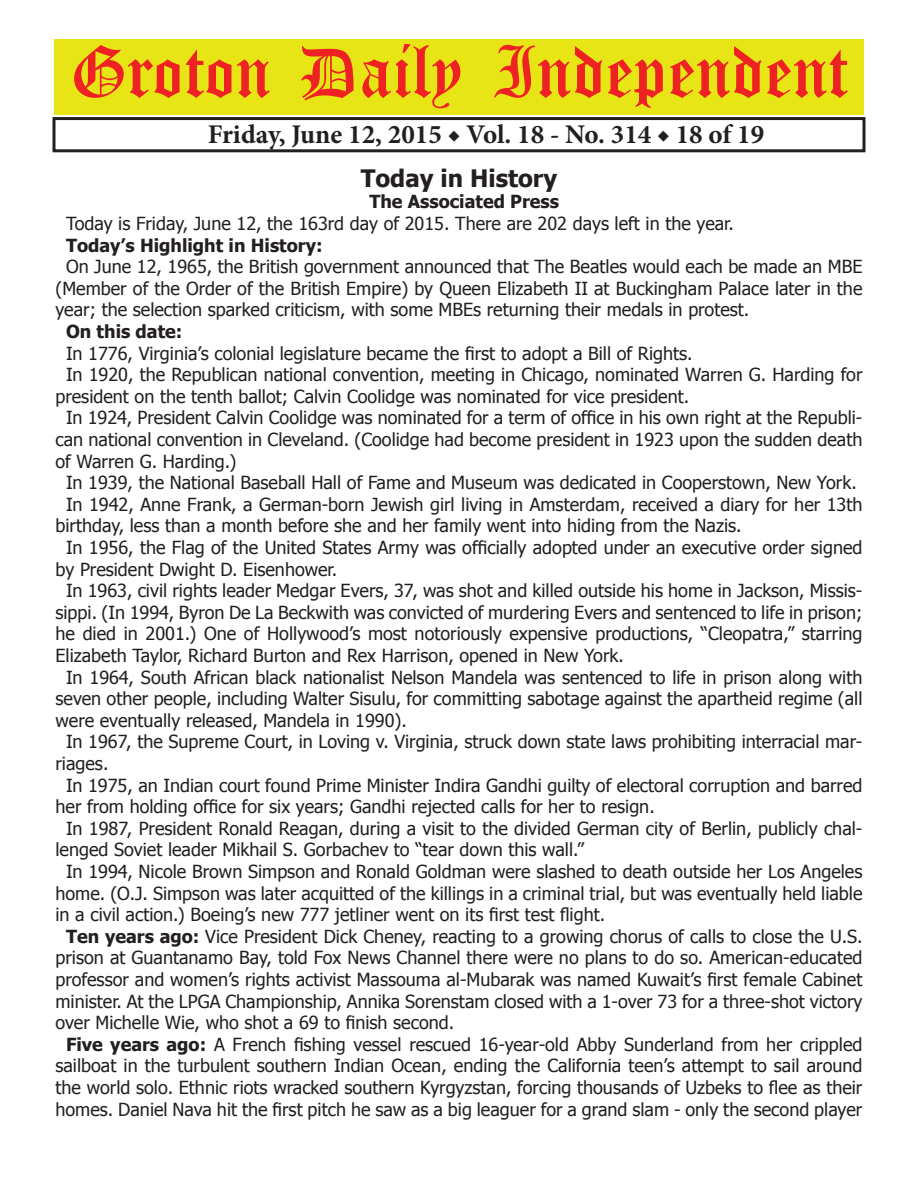
<style>
.page{position:relative;width:918px;height:1188px;background:#fff}
.page>*{position:absolute;margin:0;border:0;box-sizing:border-box;transform-origin:0 0}
.t1{font:54px "Old English Five";color:#ee2123}
.t2{font:700 27px "Minion Pro";color:#231f20}
.t3{font:700 24px "Tahoma";color:#231f20}
.t4{font:18px/21.6px "Tahoma";color:#231f20;text-align:justify}
.t5{font:700 18px "Tahoma";color:#231f20}
.s1{font-weight:700}
</style>
<div class="page">
<div style="left:52px;top:117px;width:814px;height:35px;border:3px solid #231f20"></div>
<div style="left:54px;top:40px;width:810px;height:75px;background:#e7e515"></div>
<h1 class="t1" style="left:70px;top:47px;width:779px">Groton Daily Independent</h1>
<h2 class="t2" style="left:208px;top:116px;width:558px">Friday, June 12, 2015 ◆ Vol. 18 - No. 314 ◆ 18 of 19</h2>
<h3 class="t3" style="left:361px;top:161px;width:198px">Today in History</h3>
<p class="t5" style="left:369px;top:189px;width:191px">The Associated Press</p>
<p class="t4" style="left:66px;top:212px;width:669px">Today is Friday, June 12, the 163rd day of 2015. There are 202 days left in the year.</p>
<p class="t5" style="left:66px;top:232px;width:258px">Today’s Highlight in History:</p>
<p class="t4" style="left:56px;top:255px;width:808px;text-indent:10px">On June 12, 1965, the British government announced that The Beatles would each be made an MBE (Member of the Order of the British Empire) by Queen Elizabeth II at Buckingham Palace later in the year; the selection sparked criticism, with some MBEs returning their medals in protest.</p>
<p class="t5" style="left:66px;top:319px;width:118px">On this date:</p>
<p class="t4" style="left:66px;top:341px;width:628px">In 1776, Virginia’s colonial legislature became the first to adopt a Bill of Rights.</p>
<p class="t4" style="left:66px;top:363px;width:798px">In 1920, the Republican national convention, meeting in Chicago, nominated Warren G. Harding for</p>
<p class="t4" style="left:56px;top:385px;width:635px">president on the tenth ballot; Calvin Coolidge was nominated for vice president.</p>
<p class="t4" style="left:66px;top:406px;width:798px">In 1924, President Calvin Coolidge was nominated for a term of office in his own right at the Republi-</p>
<p class="t4" style="left:56px;top:428px;width:808px">can national convention in Cleveland. (Coolidge had become president in 1923 upon the sudden death</p>
<p class="t4" style="left:56px;top:449px;width:182px">of Warren G. Harding.)</p>
<p class="t4" style="left:66px;top:471px;width:792px">In 1939, the National Baseball Hall of Fame and Museum was dedicated in Cooperstown, New York.</p>
<p class="t4" style="left:66px;top:493px;width:798px">In 1942, Anne Frank, a German-born Jewish girl living in Amsterdam, received a diary for her 13th</p>
<p class="t4" style="left:56px;top:514px;width:688px">birthday, less than a month before she and her family went into hiding from the Nazis.</p>
<p class="t4" style="left:66px;top:536px;width:798px">In 1956, the Flag of the United States Army was officially adopted under an executive order signed</p>
<p class="t4" style="left:56px;top:557px;width:283px">by President Dwight D. Eisenhower.</p>
<p class="t4" style="left:66px;top:579px;width:798px">In 1963, civil rights leader Medgar Evers, 37, was shot and killed outside his home in Jackson, Missis-</p>
<p class="t4" style="left:56px;top:601px;width:808px">sippi. (In 1994, Byron De La Beckwith was convicted of murdering Evers and sentenced to life in prison;</p>
<p class="t4" style="left:56px;top:622px;width:808px">he died in 2001.) One of Hollywood’s most notoriously expensive productions, “Cleopatra,” starring</p>
<p class="t4" style="left:56px;top:644px;width:570px">Elizabeth Taylor, Richard Burton and Rex Harrison, opened in New York.</p>
<p class="t4" style="left:66px;top:665px;width:798px">In 1964, South African black nationalist Nelson Mandela was sentenced to life in prison along with</p>
<p class="t4" style="left:56px;top:687px;width:808px">seven other people, including Walter Sisulu, for committing sabotage against the apartheid regime (all</p>
<p class="t4" style="left:56px;top:709px;width:353px">were eventually released, Mandela in 1990).</p>
<p class="t4" style="left:66px;top:730px;width:798px">In 1967, the Supreme Court, in Loving v. Virginia, struck down state laws prohibiting interracial mar-</p>
<p class="t4" style="left:56px;top:752px;width:54px">riages.</p>
<p class="t4" style="left:66px;top:773px;width:798px">In 1975, an Indian court found Prime Minister Indira Gandhi guilty of electoral corruption and barred</p>
<p class="t4" style="left:56px;top:795px;width:601px">her from holding office for six years; Gandhi rejected calls for her to resign.</p>
<p class="t4" style="left:66px;top:817px;width:798px">In 1987, President Ronald Reagan, during a visit to the divided German city of Berlin, publicly chal-</p>
<p class="t4" style="left:56px;top:838px;width:530px">lenged Soviet leader Mikhail S. Gorbachev to “tear down this wall.”</p>
<p class="t4" style="left:66px;top:860px;width:798px">In 1994, Nicole Brown Simpson and Ronald Goldman were slashed to death outside her Los Angeles</p>
<p class="t4" style="left:56px;top:881px;width:808px">home. (O.J. Simpson was later acquitted of the killings in a criminal trial, but was eventually held liable</p>
<p class="t4" style="left:56px;top:903px;width:551px">in a civil action.) Boeing’s new 777 jetliner went on its first test flight.</p>
<p class="t4" style="left:66px;top:925px;width:798px"><span class="s1">Ten years ago:</span> Vice President Dick Cheney, reacting to a growing chorus of calls to close the U.S.</p>
<p class="t4" style="left:56px;top:946px;width:808px">prison at Guantanamo Bay, told Fox News Channel there were no plans to do so. American-educated</p>
<p class="t4" style="left:56px;top:968px;width:808px">professor and women’s rights activist Massouma al-Mubarak was named Kuwait’s first female Cabinet</p>
<p class="t4" style="left:56px;top:989px;width:808px">minister. At the LPGA Championship, Annika Sorenstam closed with a 1-over 73 for a three-shot victory</p>
<p class="t4" style="left:56px;top:1011px;width:400px">over Michelle Wie, who shot a 69 to finish second.</p>
<p class="t4" style="left:66px;top:1033px;width:798px"><span class="s1">Five years ago:</span> A French fishing vessel rescued 16-year-old Abby Sunderland from her crippled</p>
<p class="t4" style="left:56px;top:1054px;width:809px">sailboat in the turbulent southern Indian Ocean, ending the California teen’s attempt to sail around</p>
<p class="t4" style="left:56px;top:1076px;width:808px">the world solo. Ethnic riots wracked southern Kyrgyzstan, forcing thousands of Uzbeks to flee as their</p>
<p class="t4" style="left:56px;top:1097px;width:808px">homes. Daniel Nava hit the first pitch he saw as a big leaguer for a grand slam - only the second player</p>
</div>
